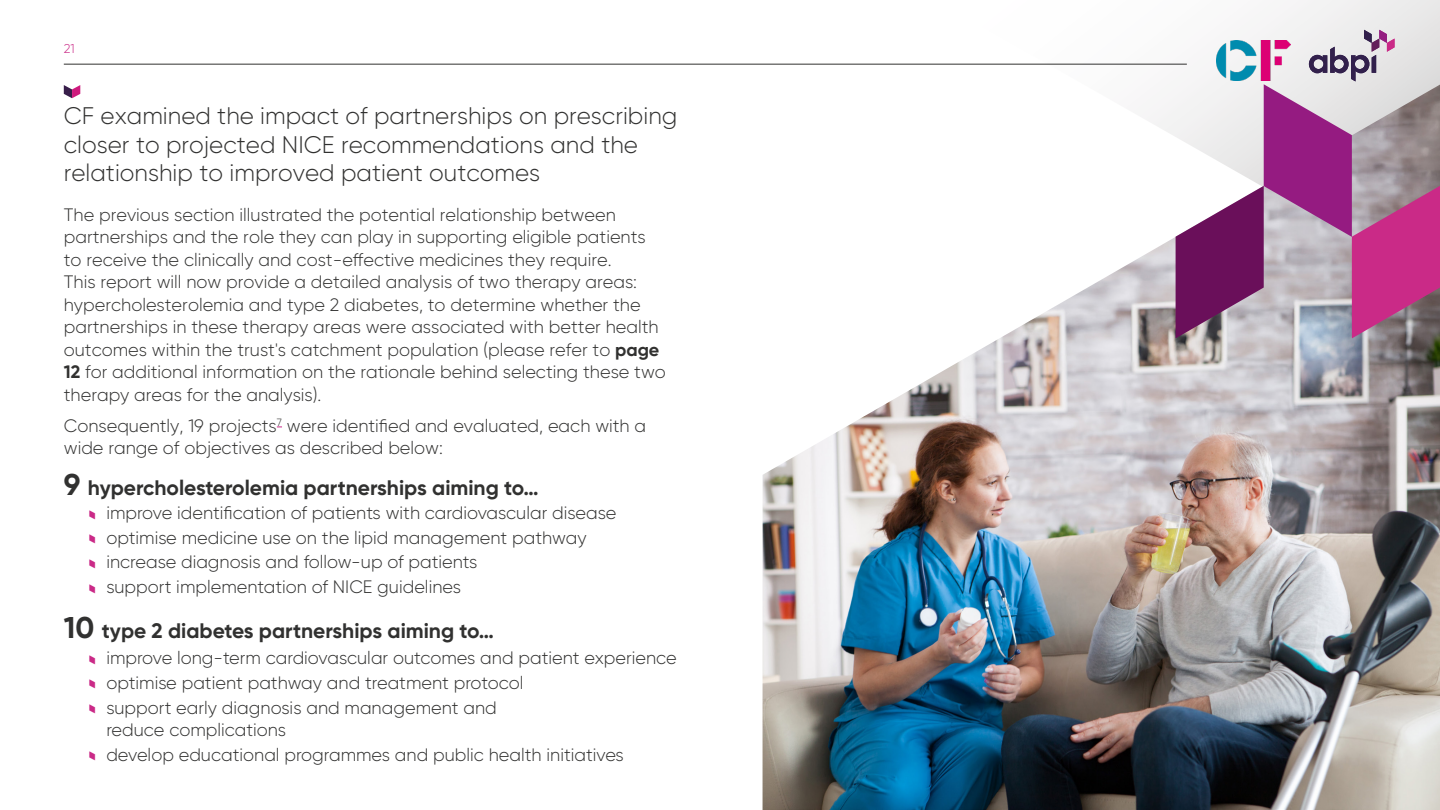
<style>
.page{position:relative;width:1440px;height:810px;background:#fff}
.page>*{position:absolute;margin:0;border:0;box-sizing:border-box;transform-origin:0 0}
.ABPI_Page_Heading{font:300 24px/28.5px "Gilroy";color:#313130}
.t1{font:700 21px "Gilroy";color:#313130}
.ABPI_Body_Text{font:300 18px/22.5px "Gilroy";color:#313130}
.t2{font:300 12.75px "Gilroy";color:#ca2a87}
.s1{font-weight:700}
.s2{font-size:30px}
</style>
<div class="page">
<svg style="left:890px;top:0;width:549px;height:64px"></svg>
<img style="left:762px;top:98px;width:677px;height:712px">
<hr style="left:64px;top:64px;width:1122px;height:1px;background:#313130">
<svg style="left:1175px;top:30px;width:264px;height:308px"></svg>
<svg style="left:64px;top:85px;width:16px;height:13px"></svg>
<p class="t2" style="left:64px;top:40px;width:12px">21</p>
<p class="ABPI_Page_Heading" style="left:64px;top:101px;width:615px">CF examined the impact of partnerships on prescribing closer to projected NICE recommendations and the relationship to improved patient outcomes</p>
<p class="ABPI_Body_Text" style="left:64px;top:203px;width:603px">The previous section illustrated the potential relationship between partnerships and the role they can play in supporting eligible patients to receive the clinically and cost-effective medicines they require.<br>This report will now provide a detailed analysis of two therapy areas: hypercholesterolemia and type 2 diabetes, to determine whether the partnerships in these therapy areas were associated with better health outcomes within the trust's catchment population (please refer to <span class="s1">page 12</span> for additional information on the rationale behind selecting these two therapy areas for the analysis).</p>
<p class="ABPI_Body_Text" style="left:64px;top:414px;width:584px">Consequently, 19 projects<sup>7</sup> were identified and evaluated, each with a wide range of objectives as described below:</p>
<p class="t1" style="left:64px;top:474px;width:476px"><span class="s2">9</span> hypercholesterolemia partnerships aiming to…</p>
<p class="ABPI_Body_Text" style="left:106px;top:502px;width:511px">improve identification of patients with cardiovascular disease</p>
<p class="ABPI_Body_Text" style="left:106px;top:526px;width:482px">optimise medicine use on the lipid management pathway</p>
<p class="ABPI_Body_Text" style="left:106px;top:551px;width:372px">increase diagnosis and follow-up of patients</p>
<p class="ABPI_Body_Text" style="left:106px;top:575px;width:356px">support implementation of NICE guidelines</p>
<p class="t1" style="left:64px;top:617px;width:431px"><span class="s2">10</span> type 2 diabetes partnerships aiming to…</p>
<p class="ABPI_Body_Text" style="left:106px;top:647px;width:572px">improve long-term cardiovascular outcomes and patient experience</p>
<p class="ABPI_Body_Text" style="left:106px;top:671px;width:418px">optimise patient pathway and treatment protocol</p>
<p class="ABPI_Body_Text" style="left:106px;top:696px;width:392px">support early diagnosis and management and reduce complications</p>
<p class="ABPI_Body_Text" style="left:106px;top:743px;width:519px">develop educational programmes and public health initiatives</p>
</div>
